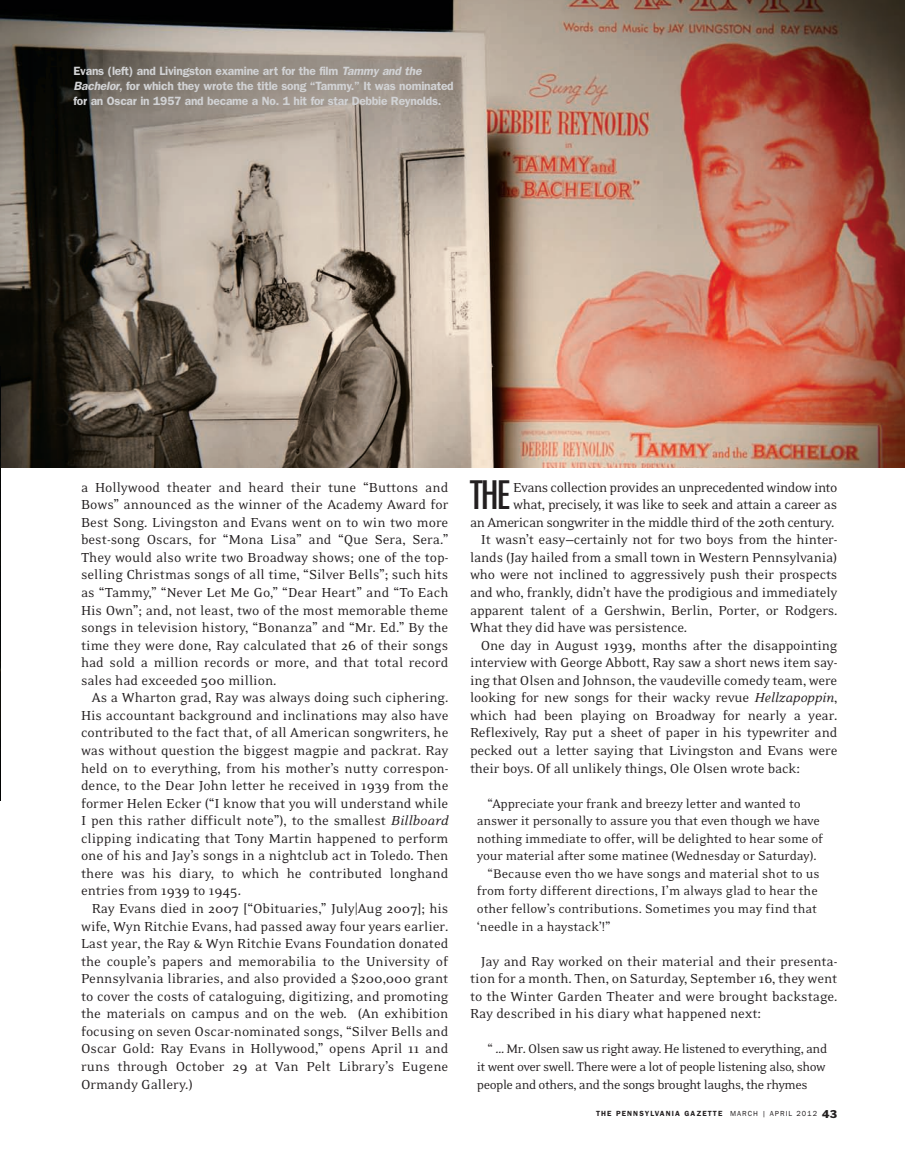
<style>
.page{position:relative;width:905px;height:1175px;background:#fff}
.page>*{position:absolute;margin:0;border:0;box-sizing:border-box;transform-origin:0 0}
.t1{font:500 condensed 38.25px "Futura";color:#231f20}
.t2{font:15px/17.5px "Eidetic Neo";letter-spacing:-.01em;color:#231f20;text-align:justify}
.t3{font:15px "Eidetic Neo";letter-spacing:-.03em;color:#231f20}
.t4{font:14.25px/17.5px "Eidetic Neo";letter-spacing:-.01em;color:#231f20;text-align:justify}
.t5{font:600 12px/15px "Franklin Gothic";letter-spacing:-.02em;color:#d1d2d4}
.t6{font:600 7.5px "Franklin Gothic";letter-spacing:.145em;color:#231f20}
.s1{font-style:italic}
.s2{font-weight:400}
.s3{font-weight:400;font-size:10.5px}
</style>
<div class="page">
<img style="left:0;top:0;width:904px;height:467px">
<img style="left:0;top:366px;width:1px;height:434px">
<p class="t5" style="left:74px;top:65px;width:382px">Evans (left) and Livingston examine art for the film <span class="s1">Tammy and the<br>Bachelor</span>, for which they wrote the title song “Tammy.” It was nominated for an Oscar in 1957 and became a No. 1 hit for star Debbie Reynolds.</p>
<p class="t2" style="left:81px;top:479px;width:369px">a Hollywood theater and heard their tune “Buttons and Bows” announced as the winner of the Academy Award for Best Song. Livingston and Evans went on to win two more best-song Oscars, for “Mona Lisa” and “Que Sera, Sera.” They would also write two Broadway shows; one of the top&shy;selling Christmas songs of all time, “Silver Bells”; such hits as “Tammy,” “Never Let Me Go,” “Dear Heart” and “To Each His Own”; and, not least, two of the most memorable theme songs in television history, “Bonanza” and “Mr. Ed.” By the time they were done, Ray calculated that 26 of their songs had sold a million records or more, and that total record sales had exceeded 500 million.</p>
<p class="t2" style="left:81px;top:690px;width:369px;text-indent:11px">As a Wharton grad, Ray was always doing such ciphering.<br>His accountant background and inclinations may also have contributed to the fact that, of all American songwriters, he was without question the biggest magpie and packrat. Ray held on to everything, from his mother’s nutty correspon&shy;dence, to the Dear John letter he received in 1939 from the former Helen Ecker (“I know that you will understand while I pen this rather difficult note”), to the smallest <span class="s1">Billboard </span>clipping indicating that Tony Martin happened to perform one of his and Jay’s songs in a nightclub act in Toledo. Then there was his diary, to which he contributed longhand entries from 1939 to 1945.</p>
<p class="t2" style="left:81px;top:900px;width:369px;text-indent:11px">Ray Evans died in 2007 [“Obituaries,” July|Aug 2007]; his wife, Wyn Ritchie Evans, had passed away four years earlier.<br>Last year, the Ray &amp; Wyn Ritchie Evans Foundation donated the couple’s papers and memorabilia to the University of Pennsylvania libraries, and also provided a $200,000 grant to cover the costs of cataloguing, digitizing, and promoting the materials on campus and on the web. (An exhibition focusing on seven Oscar-nominated songs, “Silver Bells and Oscar Gold: Ray Evans in Hollywood,” opens April 11 and runs through October 29 at Van Pelt Library’s Eugene Ormandy Gallery.)</p>
<h1 class="t1" style="left:470px;top:471px;width:42px">THE</h1>
<p class="t3" style="left:513px;top:482px;width:326px">Evans collection provides an unprecedented window into</p>
<p class="t3" style="left:513px;top:499px;width:325px">what, precisely, it was like to seek and attain a career as</p>
<p class="t3" style="left:470px;top:517px;width:366px">an American songwriter in the middle third of the 20th century.</p>
<p class="t2" style="left:481px;top:532px;width:358px">It wasn’t easy—certainly not for two boys from the hinter-</p>
<p class="t2" style="left:470px;top:549px;width:369px">lands (Jay hailed from a small town in Western Pennsylvania)</p>
<p class="t2" style="left:470px;top:567px;width:369px">who were not inclined to aggressively push their prospects</p>
<p class="t2" style="left:470px;top:585px;width:369px">and who, frankly, didn’t have the prodigious and immediately</p>
<p class="t2" style="left:470px;top:602px;width:369px">apparent talent of a Gershwin, Berlin, Porter, or Rodgers.</p>
<p class="t2" style="left:470px;top:620px;width:219px">What they did have was persistence.</p>
<p class="t2" style="left:481px;top:637px;width:358px">One day in August 1939, months after the disappointing</p>
<p class="t2" style="left:470px;top:655px;width:369px">interview with George Abbott, Ray saw a short news item say-</p>
<p class="t2" style="left:470px;top:672px;width:369px">ing that Olsen and Johnson, the vaudeville comedy team, were</p>
<p class="t2" style="left:470px;top:690px;width:369px">looking for new songs for their wacky revue <span class="s1">Hellzapoppin</span>,</p>
<p class="t2" style="left:470px;top:707px;width:369px">which had been playing on Broadway for nearly a year.</p>
<p class="t2" style="left:470px;top:725px;width:369px">Reflexively, Ray put a sheet of paper in his typewriter and</p>
<p class="t2" style="left:470px;top:743px;width:369px">pecked out a letter saying that Livingston and Evans were</p>
<p class="t2" style="left:470px;top:760px;width:331px">their boys. Of all unlikely things, Ole Olsen wrote back:</p>
<p class="t4" style="left:487px;top:795px;width:314px">“Appreciate your frank and breezy letter and wanted to</p>
<p class="t4" style="left:477px;top:813px;width:344px">answer it personally to assure you that even though we have</p>
<p class="t4" style="left:477px;top:830px;width:348px">nothing immediate to offer, will be delighted to hear some of</p>
<p class="t4" style="left:477px;top:848px;width:341px">your material after some matinee (Wednesday or Saturday).</p>
<p class="t4" style="left:487px;top:866px;width:334px">“Because even tho we have songs and material shot to us</p>
<p class="t4" style="left:477px;top:883px;width:342px">from forty different directions, I’m always glad to hear the</p>
<p class="t4" style="left:477px;top:901px;width:342px">other fellow’s contributions. Sometimes you may find that</p>
<p class="t4" style="left:477px;top:918px;width:135px">‘needle in a haystack’!”</p>
<p class="t2" style="left:470px;top:953px;width:369px;text-indent:11px">Jay and Ray worked on their material and their presenta&shy;tion for a month. Then, on Saturday, September 16, they went to the Winter Garden Theater and were brought backstage.<br>Ray described in his diary what happened next:</p>
<p class="t4" style="left:477px;top:1041px;width:352px;text-indent:11px">“ … Mr. Olsen saw us right away. He listened to everything, and it went over swell. There were a lot of people listening also, show people and others, and the songs brought laughs, the rhymes</p>
<p class="t6" style="left:596px;top:1110px;width:243px">THE PENNSYLVANIA GAZETTE <span class="s2">MARCH | APRIL 2012</span> <span class="s3">43</span></p>
</div>
